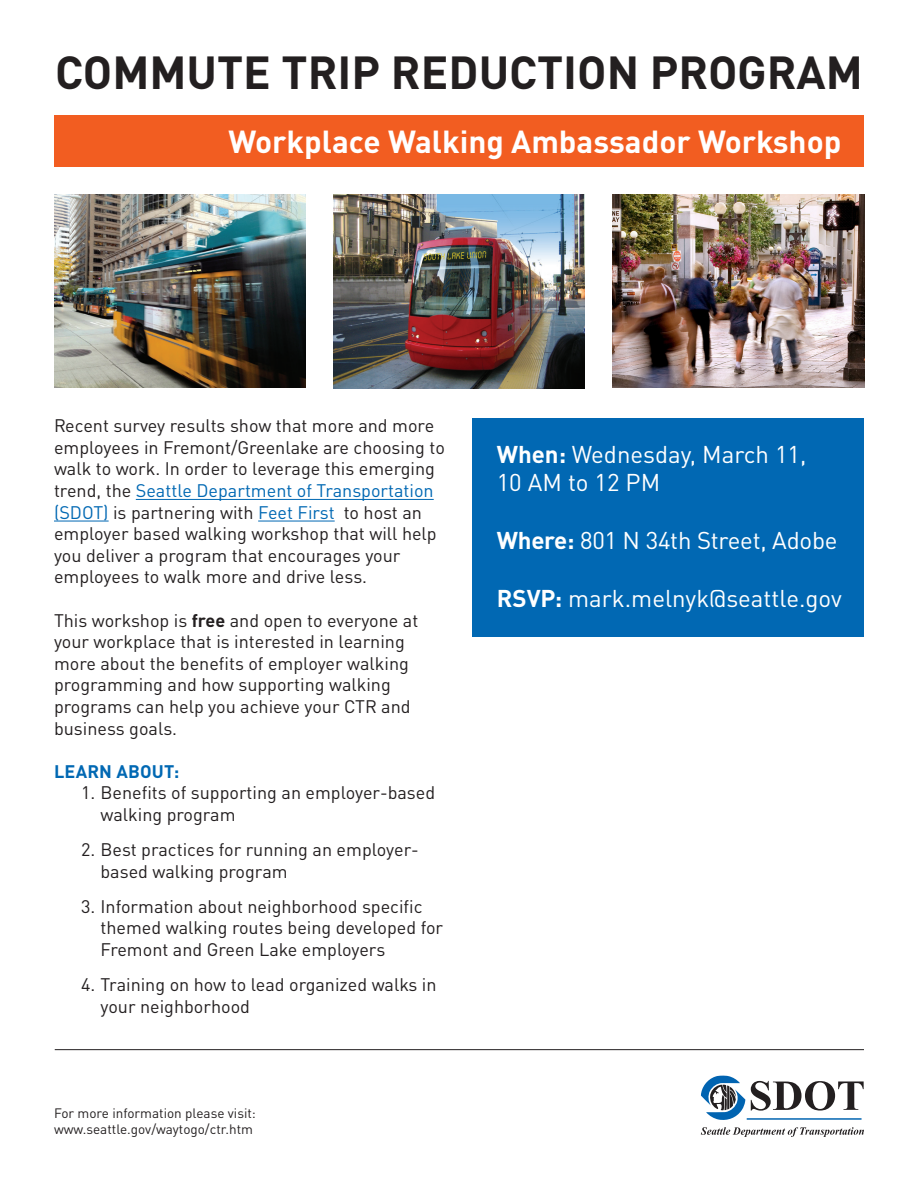
<style>
.page{position:relative;width:918px;height:1188px;background:#fff}
.page>*{position:absolute;margin:0;border:0;box-sizing:border-box;transform-origin:0 0}
.t1{font:700 45.75px "DIN Pro";color:#231f20}
.t2{font:700 31.5px "DIN Pro";color:#fff}
.t3{font:24px/28.8px "DIN Pro";color:#fff}
.t4{font:18px/21.6px "DIN Pro";color:#231f20}
.t5{font:700 18px "DIN Pro";letter-spacing:.01em;color:#0168b3}
.t6{font:13.5px/16.2px "DIN Pro";color:#231f20}
.s1{color:#0168b3}
.s2{font-weight:700}
</style>
<div class="page">
<hr style="left:55px;top:1049px;width:809px;height:1px;background:#231f20">
<div style="left:54px;top:115px;width:810px;height:52px;background:#f25d21"></div>
<img style="left:54px;top:195px;width:252px;height:193px">
<img style="left:333px;top:195px;width:252px;height:193px">
<div style="left:472px;top:418px;width:392px;height:219px;background:#0168b3"></div>
<hr style="left:136px;top:499px;width:298px;height:1px;background:#0168b3">
<hr style="left:54px;top:521px;width:55px;height:1px;background:#0168b3">
<hr style="left:258px;top:521px;width:77px;height:1px;background:#0168b3">
<svg style="left:701px;top:1075px;width:44px;height:45px"></svg>
<svg style="left:751px;top:1081px;width:113px;height:30px"></svg>
<hr style="left:747px;top:1118px;width:115px;height:2px;background:#0164b1">
<svg style="left:701px;top:1127px;width:163px;height:10px"></svg>
<img style="left:612px;top:194px;width:253px;height:194px">
<p class="t1" style="left:55px;top:34px;width:809px">COMMUTE TRIP REDUCTION PROGRAM</p>
<p class="t2" style="left:228px;top:115px;width:614px">Workplace Walking Ambassador Workshop</p>
<p class="t4" style="left:54px;top:413px;width:392px">Recent survey results show that more and more employees in Fremont/Greenlake are choosing to walk to work. In order to leverage this emerging trend, the <span class="s1">Seattle Department of Transportation (SDOT)</span> is partnering with <span class="s1">Feet First</span> to host an employer based walking workshop that will help you deliver a program that encourages your employees to walk more and drive less.</p>
<p class="t4" style="left:54px;top:607px;width:366px">This workshop is <span class="s2">free</span> and open to everyone at your workplace that is interested in learning more about the benefits of employer walking programming and how supporting walking programs can help you achieve your CTR and business goals.</p>
<p class="t5" style="left:54px;top:756px;width:127px">LEARN ABOUT:</p>
<p class="t4" style="left:100px;top:780px;width:336px;text-indent:-19px">1. Benefits of supporting an employer-based walking program</p>
<p class="t4" style="left:100px;top:837px;width:320px;text-indent:-19px">2. Best practices for running an employer&shy;based walking program</p>
<p class="t4" style="left:100px;top:894px;width:344px;text-indent:-19px">3. Information about neighborhood specific themed walking routes being developed for<br>Fremont and Green Lake employers</p>
<p class="t4" style="left:100px;top:972px;width:338px;text-indent:-19px">4. Training on how to lead organized walks in your neighborhood</p>
<p class="t6" style="left:54px;top:1104px;width:203px">For more information please visit: www.seattle.gov/waytogo/ctr.htm</p>
<p class="t3" style="left:497px;top:437px;width:311px"><span class="s2">When:</span> Wednesday, March 11,<br>10 AM to 12 PM</p>
<p class="t3" style="left:497px;top:524px;width:342px"><span class="s2">Where:</span> 801 N 34th Street, Adobe</p>
<p class="t3" style="left:497px;top:581px;width:346px"><span class="s2">RSVP:</span> mark.melnyk@seattle.gov</p>
</div>
